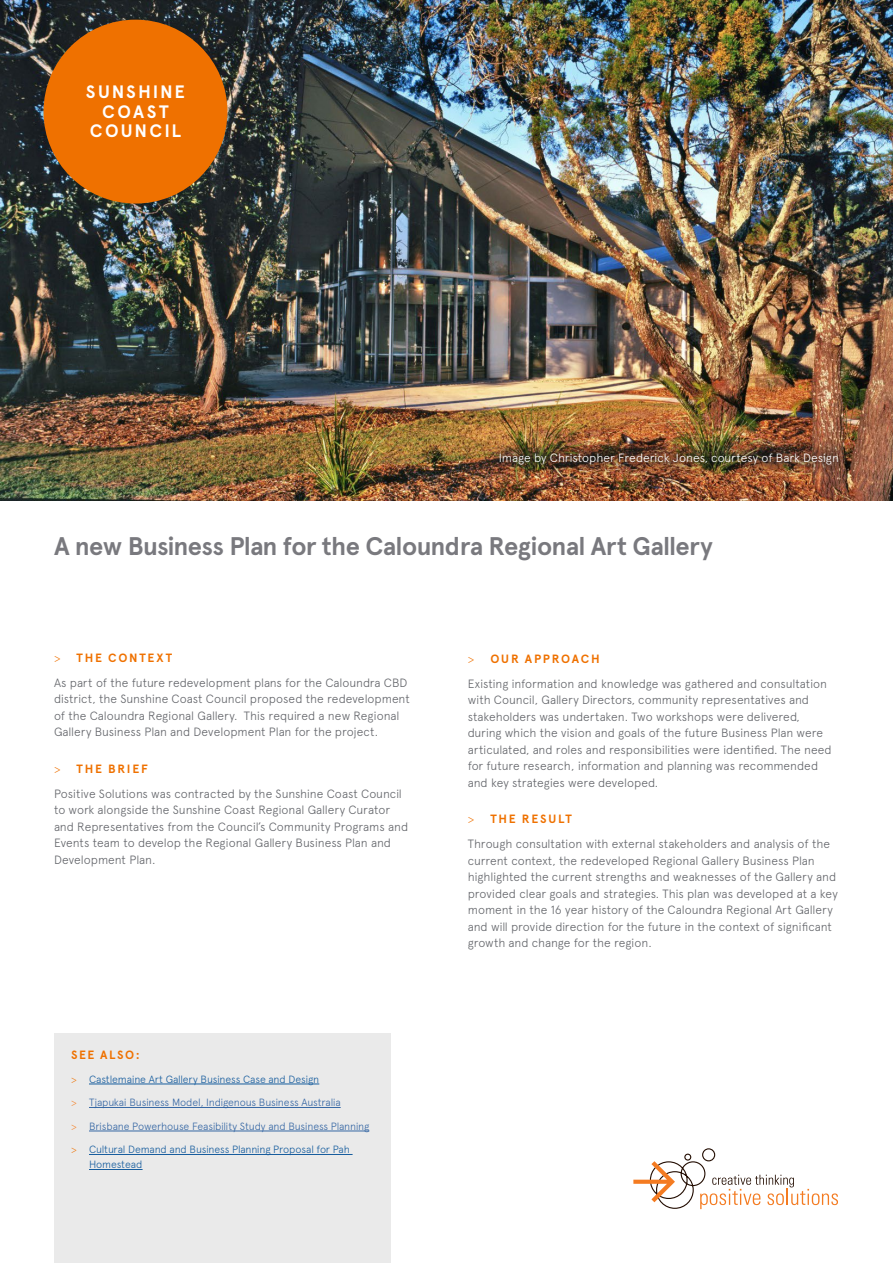
<style>
.page{position:relative;width:893px;height:1263px;background:#fff}
.page>*{position:absolute;margin:0;border:0;box-sizing:border-box;transform-origin:0 0}
.Overview_text{font:700 25.5px "Apercu";letter-spacing:-.025em;color:#79797e}
.Main_Header{font:700 18px/19.5px "Apercu";letter-spacing:.12em;color:#fff;text-align:center}
.PS_Body_Copy{font:300 12px/16.5px "Apercu";letter-spacing:-.005em;color:#63656a}
.Caption_Text{font:300 12px "Apercu";color:#fff}
.See_Also_Header{font:700 12px "Apercu";letter-spacing:.15em;color:#ef7100}
.t1{font:300 10.5px "Apercu";letter-spacing:-.015em;color:#3667a4}
.t2{font:300 10.5px/15px "Apercu";letter-spacing:-.01em;color:#175d9e}
.s1{font-family:"Minion Pro";font-weight:400}
.s2{font-family:"Minion Pro";font-weight:400;color:#ef7100}
.s3{font-family:"Minion Pro";font-weight:400;color:#f68024}
</style>
<div class="page">
<img style="left:0;top:0;width:893px;height:501px">
<div style="left:484px;top:438px;width:370px;height:42px;background:#231f20;opacity:.85"></div>
<div style="left:44px;top:20px;width:183px;height:184px;background:#ef7100;border-radius:50%"></div>
<svg style="left:633px;top:1148px;width:205px;height:61px"></svg>
<div style="left:54px;top:1034px;width:336px;height:229px;background:#eaeaea"></div>
<hr style="left:89px;top:1084px;width:230px;height:1px;background:#175d9e">
<hr style="left:89px;top:1107px;width:252px;height:1px;background:#3667a4">
<hr style="left:89px;top:1131px;width:280px;height:1px;background:#3667a4">
<hr style="left:89px;top:1154px;width:264px;height:1px;background:#175d9e">
<hr style="left:89px;top:1169px;width:54px;height:1px;background:#175d9e">
<p class="Main_Header" style="left:86px;top:83px;width:101px">SUNSHINE<br>COAST<br>COUNCIL</p>
<p class="Caption_Text" style="left:499px;top:451px;width:342px">Image by Christopher Frederick Jones, courtesy of Bark Design</p>
<p class="Overview_text" style="left:54px;top:531px;width:660px">A new Business Plan for the Caloundra Regional Art Gallery</p>
<p class="See_Also_Header" style="left:54px;top:650px;width:120px"><span class="s1">&gt;</span> THE CONTEXT</p>
<p class="PS_Body_Copy" style="left:54px;top:674px;width:357px">As part of the future redevelopment plans for the Caloundra CBD district, the Sunshine Coast Council proposed the redevelopment of the Caloundra Regional Gallery. This required a new Regional Gallery Business Plan and Development Plan for the project.</p>
<p class="See_Also_Header" style="left:54px;top:761px;width:95px"><span class="s1">&gt;</span> THE BRIEF</p>
<p class="PS_Body_Copy" style="left:54px;top:785px;width:356px">Positive Solutions was contracted by the Sunshine Coast Council to work alongside the Sunshine Coast Regional Gallery Curator and Representatives from the Council’s Community Programs and Events team to develop the Regional Gallery Business Plan and Development Plan.</p>
<p class="See_Also_Header" style="left:71px;top:1048px;width:70px">SEE ALSO:</p>
<p class="t2" style="left:71px;top:1072px;width:250px"><span class="s2">&gt;</span> Castlemaine Art Gallery Business Case and Design</p>
<p class="t1" style="left:71px;top:1096px;width:271px"><span class="s3">&gt;</span> Tjapukai Business Model, Indigenous Business Australia</p>
<p class="t1" style="left:71px;top:1120px;width:300px"><span class="s3">&gt;</span> Brisbane Powerhouse Feasibility Study and Business Planning</p>
<p class="t2" style="left:89px;top:1142px;width:262px;text-indent:-18px"><span class="s2">&gt;</span> Cultural Demand and Business Planning Proposal for Pah<br>Homestead</p>
<p class="See_Also_Header" style="left:468px;top:651px;width:133px"><span class="s1">&gt;</span> OUR APPROACH</p>
<p class="PS_Body_Copy" style="left:468px;top:675px;width:366px">Existing information and knowledge was gathered and consultation with Council, Gallery Directors, community representatives and stakeholders was undertaken. Two workshops were delivered, during which the vision and goals of the future Business Plan were articulated, and roles and responsibilities were identified. The need for future research, information and planning was recommended and key strategies were developed.</p>
<p class="See_Also_Header" style="left:468px;top:812px;width:106px"><span class="s1">&gt;</span> THE RESULT</p>
<p class="PS_Body_Copy" style="left:468px;top:836px;width:372px">Through consultation with external stakeholders and analysis of the current context, the redeveloped Regional Gallery Business Plan highlighted the current strengths and weaknesses of the Gallery and provided clear goals and strategies. This plan was developed at a key moment in the 16 year history of the Caloundra Regional Art Gallery and will provide direction for the future in the context of significant growth and change for the region.</p>
</div>
